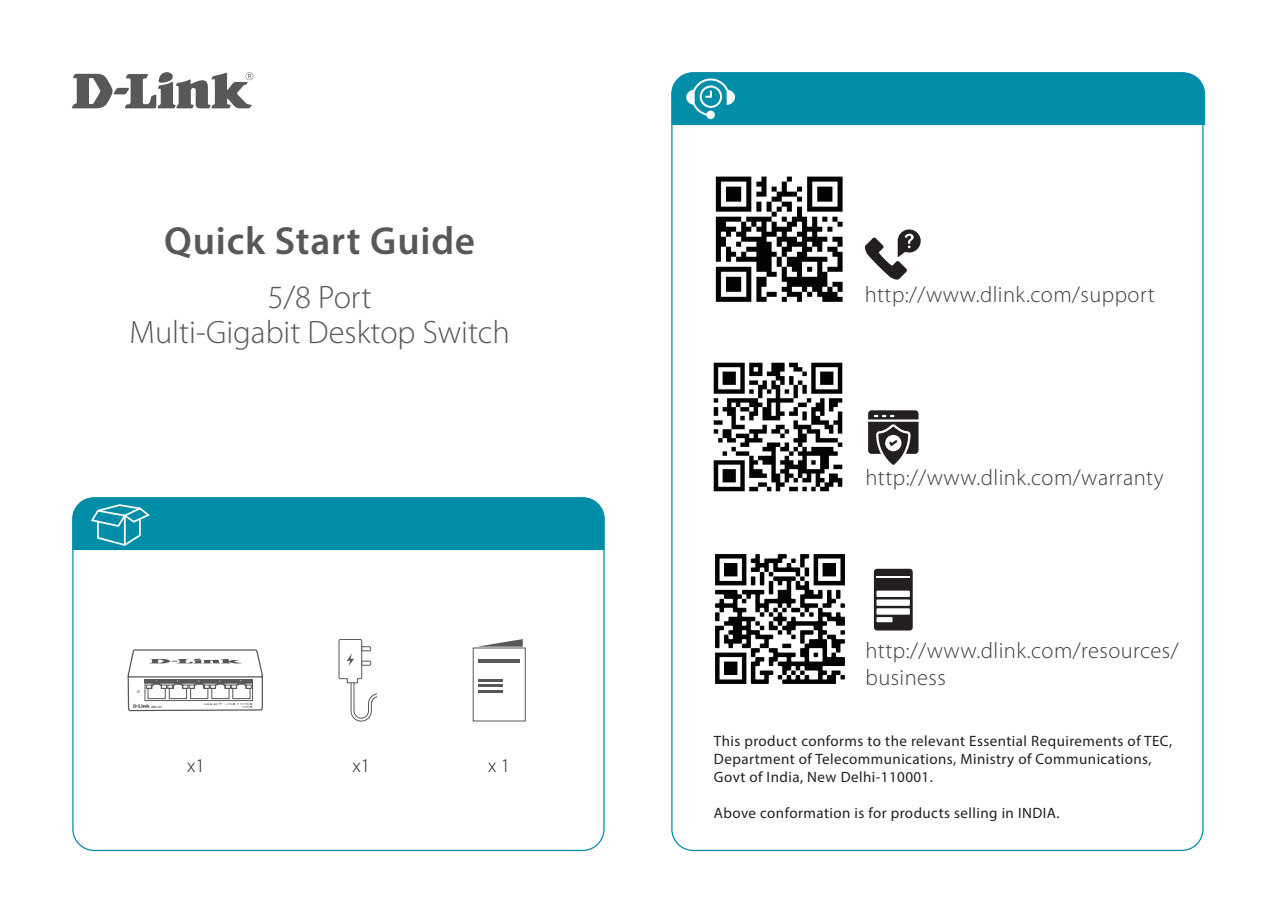
<style>
.page{position:relative;width:1276px;height:922px;background:#fff}
.page>*{position:absolute;margin:0;border:0;box-sizing:border-box;transform-origin:0 0}
.t1{font:600 39.25px "Myriad Pro";letter-spacing:.02em;color:#57585a}
.t2{font:300 32.5px/35px "Myriad Pro";color:#57585a;text-align:center}
.t3{font:300 22.5px/27px "Myriad Pro";letter-spacing:.02em;color:#3e3e3f}
.t4{font:300 19.25px "Myriad Pro";color:#231f20}
.t5{font:15px/18px "Myriad Pro";letter-spacing:.03em;color:#231f20}
.t6{font:italic 700 condensed 2.75px "Swiss 721 BT";color:#57585a}
.t7{font:700 2.5px "Arial";color:#57585a}
</style>
<div class="page">
<svg style="left:72px;top:72px;width:181px;height:36px"></svg>
<div style="left:72px;top:497px;width:532px;height:53px;background:#008da8"></div>
<svg style="left:338px;top:639px;width:39px;height:82px"></svg>
<svg style="left:482px;top:639px;width:41px;height:7px"></svg>
<div style="left:473px;top:647px;width:53px;height:74px;border:1px solid #57585a"></div>
<hr style="left:478px;top:659px;width:42px;height:4px;background:#57585a">
<hr style="left:478px;top:679px;width:25px;height:2px;background:#57585a">
<hr style="left:478px;top:684px;width:25px;height:2px;background:#57585a">
<hr style="left:478px;top:690px;width:25px;height:2px;background:#57585a">
<div style="left:671px;top:72px;width:534px;height:53px;background:#008da8"></div>
<svg style="left:868px;top:410px;width:50px;height:55px"></svg>
<img style="left:715px;top:176px;width:128px;height:126px">
<svg style="left:865px;top:229px;width:56px;height:50px"></svg>
<img style="left:713px;top:362px;width:130px;height:130px">
<img style="left:715px;top:554px;width:130px;height:130px">
<div style="left:874px;top:568px;width:38px;height:62px;background:#231f20;border-radius:3px"></div>
<hr style="left:876px;top:576px;width:33px;height:2px;background:#fff">
<div style="left:876px;top:599px;width:34px;height:6px;background:#fff"></div>
<div style="left:876px;top:590px;width:34px;height:7px;background:#fff"></div>
<div style="left:876px;top:608px;width:34px;height:6px;background:#fff"></div>
<div style="left:876px;top:617px;width:16px;height:5px;background:#fff"></div>
<svg style="left:127px;top:649px;width:137px;height:203px"></svg>
<h1 class="t1" style="left:164px;top:215px;width:312px">Quick Start Guide</h1>
<h2 class="t2" style="left:130px;top:280px;width:382px">5/8 Port<br>Multi-Gigabit Desktop Switch</h2>
<p class="t6" style="left:151px;top:704px;width:12px">DMS-105</p>
<p class="t7" style="left:204px;top:702px;width:15px">Link / Act</p>
<p class="t4" style="left:187px;top:754px;width:19px">x1</p>
<p class="t4" style="left:352px;top:754px;width:19px">x1</p>
<p class="t4" style="left:488px;top:754px;width:23px">x 1</p>
<h3 class="t3" style="left:864px;top:281px;width:291px">http://www.dlink.com/support</h3>
<h3 class="t3" style="left:865px;top:464px;width:300px">http://www.dlink.com/warranty</h3>
<h3 class="t3" style="left:865px;top:637px;width:315px">http://www.dlink.com/resources/ business</h3>
<p class="t5" style="left:714px;top:731px;width:460px">This product conforms to the relevant Essential Requirements of TEC,<br>Department of Telecommunications, Ministry of Communications,<br>Govt of India, New Delhi-110001.</p>
<p class="t5" style="left:714px;top:803px;width:347px">Above conformation is for products selling in INDIA.</p>
</div>
